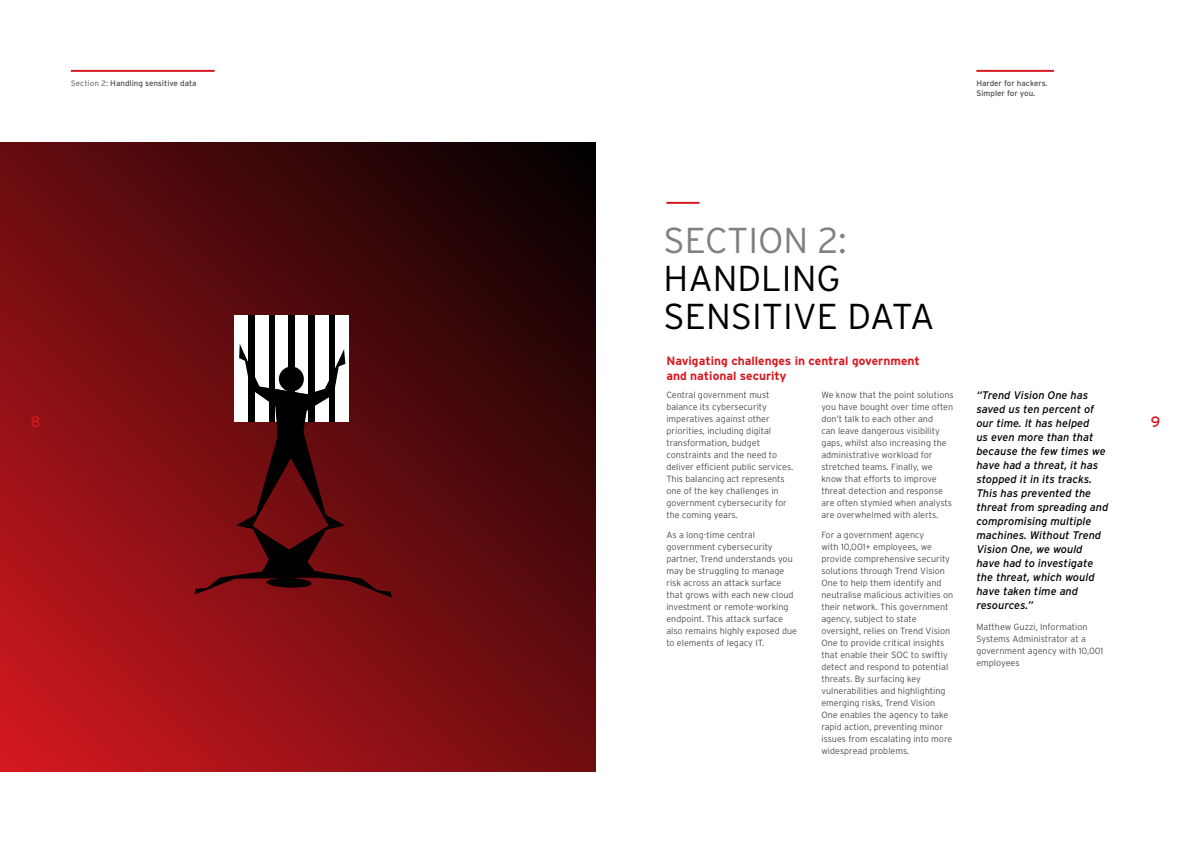
<style>
.page{position:relative;width:1191px;height:842px;background:#fff}
.page>*{position:absolute;margin:0;border:0;box-sizing:border-box;transform-origin:0 0}
.t1{font:300 36px/38px "Interstate";color:#000}
.t2{font:300 36px "Interstate";color:#808080}
.t3{font:15px "Interstate";color:#d71920}
.t4{font:700 12px/15px "Interstate";color:#d71920}
.t5{font:italic 11px/14px "Interstate";color:#000}
.t6{font:300 9px/12px "Interstate";color:#4d4d4d}
.t7{font:8px/9.6px "Interstate";color:#4d4d4d}
.s1{color:#808080}
</style>
<div class="page">
<svg style="left:0;top:142px;width:595px;height:629px;background:#6a0c0f"></svg>
<div style="left:248px;top:315px;width:7px;height:107px;background:#000"></div>
<div style="left:268px;top:315px;width:7px;height:107px;background:#000"></div>
<div style="left:255px;top:315px;width:13px;height:107px;background:#fff"></div>
<div style="left:234px;top:315px;width:14px;height:107px;background:#fff"></div>
<div style="left:275px;top:315px;width:13px;height:107px;background:#fff"></div>
<div style="left:288px;top:315px;width:7px;height:107px;background:#000"></div>
<div style="left:295px;top:315px;width:14px;height:107px;background:#fff"></div>
<div style="left:309px;top:315px;width:6px;height:107px;background:#000"></div>
<div style="left:329px;top:315px;width:6px;height:107px;background:#000"></div>
<div style="left:315px;top:315px;width:14px;height:107px;background:#fff"></div>
<div style="left:335px;top:315px;width:13px;height:107px;background:#fff"></div>
<svg style="left:195px;top:344px;width:197px;height:254px;background:#682124"></svg>
<hr style="left:666px;top:202px;width:33px;height:2px;background:#d71920">
<hr style="left:71px;top:70px;width:143px;height:2px;background:#d71920">
<hr style="left:976px;top:70px;width:78px;height:2px;background:#d71920">
<p class="t7" style="left:71px;top:79px;width:127px"><span class="s1">Section 2:</span> Handling sensitive data</p>
<p class="t7" style="left:976px;top:79px;width:73px">Harder for hackers.<br>Simpler for you.</p>
<h1 class="t2" style="left:663px;top:220px;width:185px">SECTION 2:</h1>
<h1 class="t1" style="left:663px;top:259px;width:273px">HANDLING<br>SENSITIVE DATA</h1>
<h3 class="t4" style="left:666px;top:353px;width:255px">Navigating challenges in central government and national security</h3>
<p class="t6" style="left:666px;top:388px;width:128px">Central government must balance its cybersecurity imperatives against other priorities, including digital transformation, budget constraints and the need to deliver efficient public services.<br>This balancing act represents one of the key challenges in government cybersecurity for the coming years.</p>
<p class="t6" style="left:666px;top:529px;width:132px">As a long-time central government cybersecurity partner, Trend understands you may be struggling to manage risk across an attack surface that grows with each new cloud investment or remote-working endpoint. This attack surface also remains highly exposed due to elements of legacy IT.</p>
<p class="t6" style="left:821px;top:388px;width:134px">We know that the point solutions you have bought over time often don’t talk to each other and<br>can leave dangerous visibility gaps, whilst also increasing the administrative workload for stretched teams. Finally, we know that efforts to improve threat detection and response are often stymied when analysts are overwhelmed with alerts.</p>
<p class="t6" style="left:821px;top:529px;width:133px">For a government agency<br>with 10,001+ employees, we provide comprehensive security solutions through Trend Vision<br>One to help them identify and neutralise malicious activities on their network. This government agency, subject to state oversight, relies on Trend Vision<br>One to provide critical insights that enable their SOC to swiftly detect and respond to potential threats. By surfacing key vulnerabilities and highlighting emerging risks, Trend Vision<br>One enables the agency to take rapid action, preventing minor issues from escalating into more widespread problems.</p>
<p class="t5" style="left:976px;top:388px;width:133px">“Trend Vision One has saved us ten percent of our time. It has helped<br>us even more than that because the few times we have had a threat, it has stopped it in its tracks.<br>This has prevented the threat from spreading and compromising multiple machines. Without Trend<br>Vision One, we would have had to investigate the threat, which would have taken time and resources.”</p>
<p class="t6" style="left:976px;top:621px;width:128px">Matthew Guzzi, Information<br>Systems Administrator at a government agency with 10,001 employees</p>
<h2 class="t3" style="left:30px;top:413px;width:12px">8</h2>
<h2 class="t3" style="left:1150px;top:413px;width:11px">9</h2>
</div>
